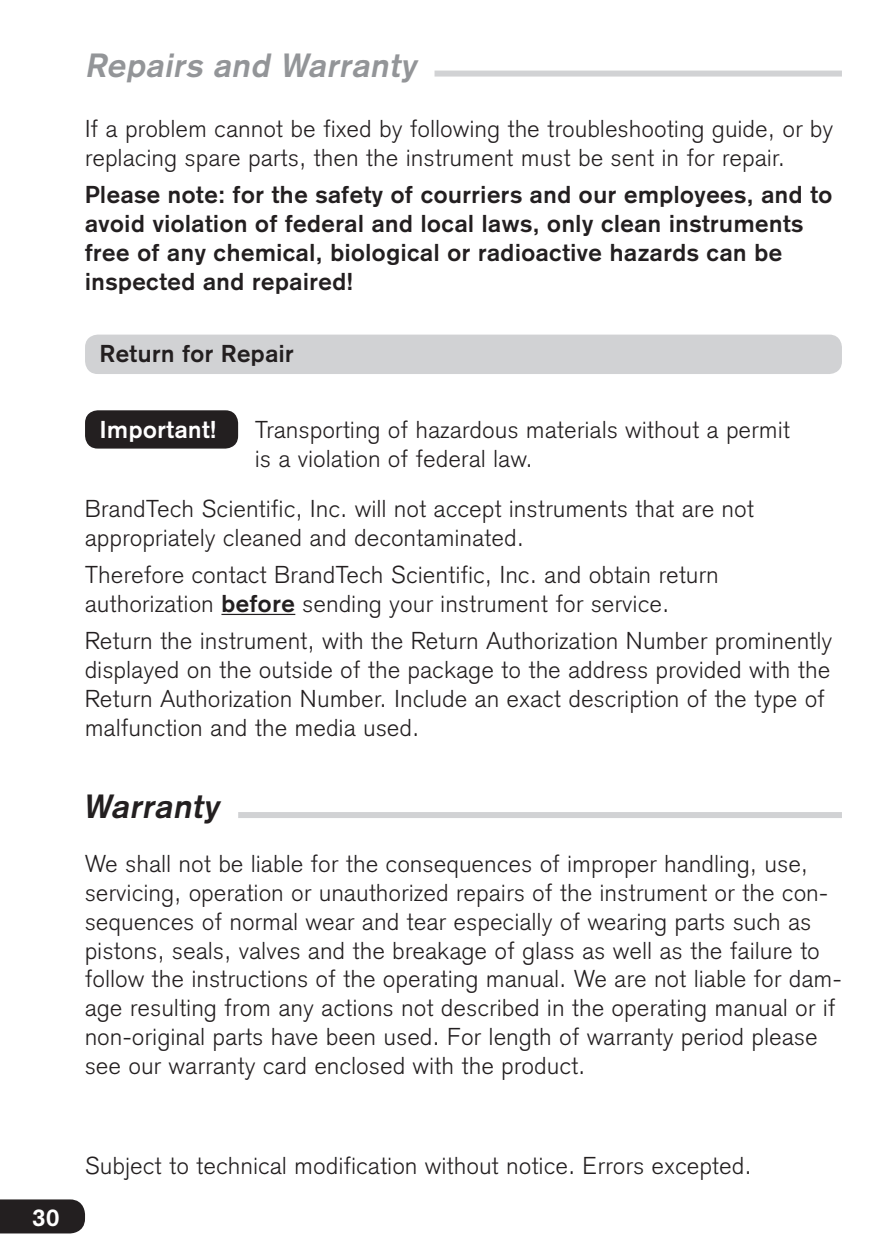
<style>
.page{position:relative;width:893px;height:1259px;background:#fff}
.page>*{position:absolute;margin:0;border:0;box-sizing:border-box;transform-origin:0 0}
.t1{font:italic 700 33px "Akzidenz Grotesk";color:#939598}
.t2{font:italic 700 33px "Akzidenz Grotesk";color:#231f20}
.t3{font:300 24px/28.8px "Akzidenz Grotesk";letter-spacing:.025em;color:#231f20}
.t4{font:700 24px/28.8px "Akzidenz Grotesk";letter-spacing:.025em;color:#231f20}
.t5{font:700 24px "Akzidenz Grotesk";letter-spacing:.025em;color:#fff}
.s1{font-weight:700}
</style>
<div class="page">
<div style="left:0;top:1199px;width:85px;height:34px;background:#231f20"></div>
<div style="left:238px;top:812px;width:604px;height:6px;background:#d1d2d4"></div>
<div style="left:434px;top:71px;width:408px;height:6px;background:#d1d2d4"></div>
<div style="left:85px;top:334px;width:757px;height:40px;background:#d1d2d4;border-radius:13px"></div>
<div style="left:85px;top:410px;width:153px;height:38px;background:#231f20;border-radius:13px"></div>
<hr style="left:221px;top:614px;width:74px;height:1px;background:#231f20">
<h1 class="t1" style="left:85px;top:45px;width:339px">Repairs and Warranty</h1>
<p class="t3" style="left:85px;top:115px;width:750px">If a problem cannot be fixed by following the troubleshooting guide, or by replacing spare parts, then the instrument must be sent in for repair.</p>
<p class="t4" style="left:85px;top:180px;width:749px">Please note: for the safety of courriers and our employees, and to avoid violation of federal and local laws, only clean instruments free of any chemical, biological or radioactive hazards can be inspected and repaired!</p>
<p class="t4" style="left:100px;top:339px;width:195px">Return for Repair</p>
<p class="t5" style="left:100px;top:415px;width:118px">Important!</p>
<p class="t3" style="left:255px;top:415px;width:536px">Transporting of hazardous materials without a permit is a violation of federal law.</p>
<p class="t3" style="left:85px;top:494px;width:670px">BrandTech Scientific, Inc. will not accept instruments that are not appropriately cleaned and decontaminated.</p>
<p class="t3" style="left:85px;top:560px;width:635px">Therefore contact BrandTech Scientific, Inc. and obtain return authorization <span class="s1">before</span> sending your instrument for service.</p>
<p class="t3" style="left:85px;top:627px;width:749px">Return the instrument, with the Return Authorization Number prominently displayed on the outside of the package to the address provided with the Return Authorization Number. Include an exact description of the type of malfunction and the media used.</p>
<h1 class="t2" style="left:83px;top:787px;width:144px">Warranty</h1>
<p class="t3" style="left:85px;top:849px;width:758px">We shall not be liable for the consequences of improper handling, use, servicing, operation or unauthorized repairs of the instrument or the con&shy;sequences of normal wear and tear especially of wearing parts such as pistons, seals, valves and the breakage of glass as well as the failure to follow the instructions of the operating manual. We are not liable for dam&shy;age resulting from any actions not described in the operating manual or if non-original parts have been used. For length of warranty period please see our warranty card enclosed with the product.</p>
<p class="t5" style="left:32px;top:1203px;width:29px">30</p>
<p class="t3" style="left:85px;top:1151px;width:668px">Subject to technical modification without notice. Errors excepted.</p>
</div>
